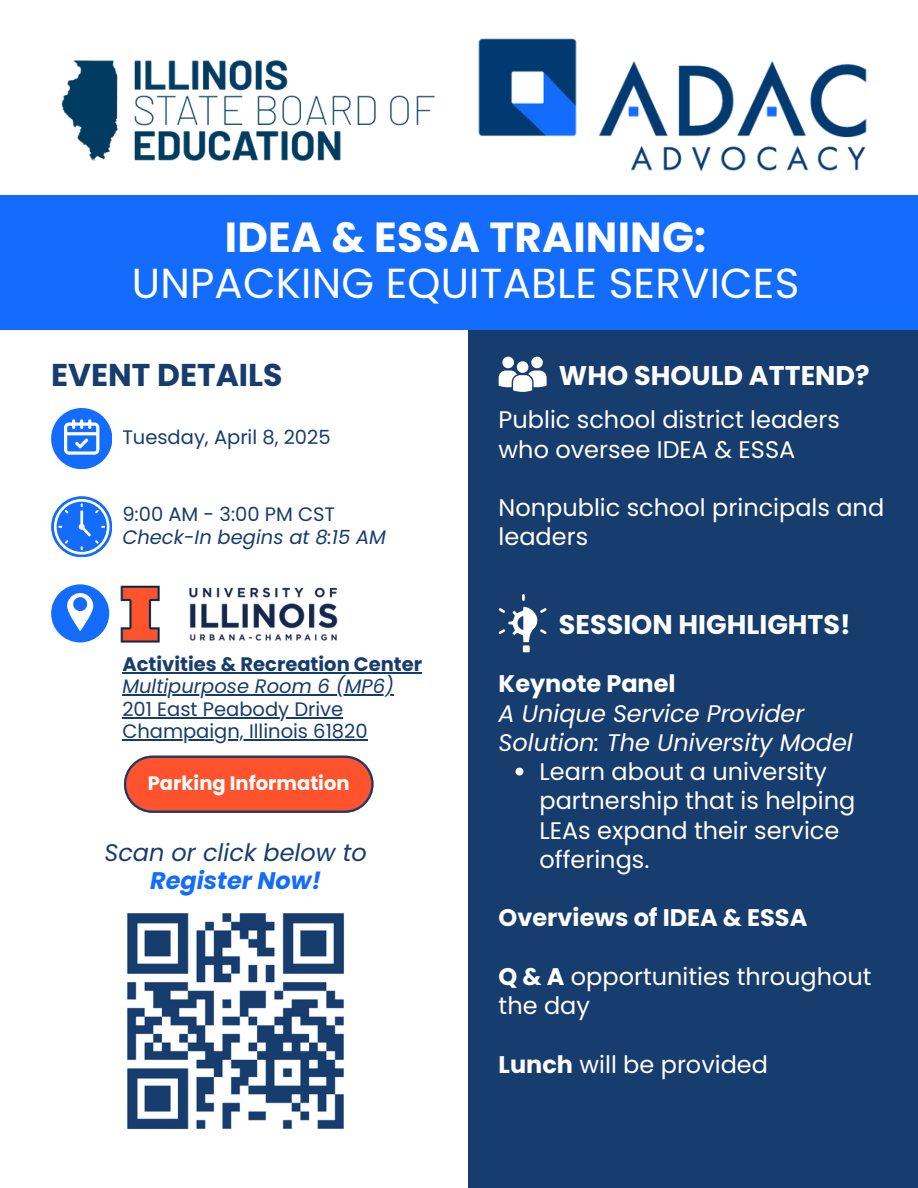
<style>
.page{position:relative;width:918px;height:1188px;background:#fff}
.page>*{position:absolute;margin:0;border:0;box-sizing:border-box;transform-origin:0 0}
.t1{font:42px/46.2px "Poppins";letter-spacing:.005em;color:#fff;text-align:center}
.t2{font:700 31.5px "Poppins";color:#173d6e}
.t3{font:700 27px "Poppins";color:#fefffe}
.t4{font:24px/29.2px "Poppins";color:#fff}
.t5{font:italic 24px/29.2px "Poppins";color:#fff}
.t6{font:italic 24px/28.2px "Poppins";color:#173d6e;text-align:center}
.t7{font:700 24px "Poppins";color:#fff}
.t8{font:19.5px "Poppins";color:#173d6e}
.t9{font:italic 19.5px "Poppins";color:#173d6e}
.t10{font:700 19.5px "Poppins";color:#173d6e}
.t11{font:700 19.5px "Poppins";color:#fff}
.s1{font-weight:700}
.s2{font-weight:700;color:#136cfc}
.s3{font-weight:700;font-style:normal}
</style>
<div class="page">
<div style="left:468px;top:330px;width:450px;height:857px;background:#173d6e"></div>
<svg style="left:51px;top:408px;width:61px;height:61px"></svg>
<svg style="left:51px;top:496px;width:61px;height:61px"></svg>
<svg style="left:499px;top:357px;width:48px;height:35px"></svg>
<img style="left:478px;top:38px;width:389px;height:134px">
<div style="left:0;top:195px;width:918px;height:135px;background:#136cfc"></div>
<img style="left:61px;top:60px;width:374px;height:101px">
<svg style="left:51px;top:584px;width:58px;height:58px"></svg>
<img style="left:121px;top:585px;width:217px;height:58px">
<svg style="left:499px;top:594px;width:48px;height:58px"></svg>
<svg style="left:124px;top:756px;width:250px;height:57px;background:#ea593b"></svg>
<img style="left:127px;top:913px;width:217px;height:216px">
<hr style="left:122px;top:672px;width:300px;height:1px;background:#173d6e">
<hr style="left:122px;top:695px;width:272px;height:1px;background:#173d6e">
<hr style="left:122px;top:717px;width:221px;height:1px;background:#173d6e">
<hr style="left:122px;top:740px;width:246px;height:1px;background:#173d6e">
<svg style="left:516px;top:768px;width:7px;height:8px"></svg>
<h2 class="t1" style="left:132px;top:214px;width:669px"><span class="s1">IDEA &amp; ESSA TRAINING:<br></span>UNPACKING EQUITABLE SERVICES</h2>
<h1 class="t2" style="left:51px;top:353px;width:233px">EVENT DETAILS</h1>
<p class="t3" style="left:559px;top:356px;width:312px">WHO SHOULD ATTEND?</p>
<p class="t8" style="left:122px;top:424px;width:210px">Tuesday, April 8, 2025</p>
<p class="t8" style="left:122px;top:501px;width:214px">9:00 AM - 3:00 PM CST</p>
<p class="t9" style="left:122px;top:523px;width:265px">Check-In begins at 8:15 AM</p>
<p class="t10" style="left:122px;top:650px;width:301px">Activities &amp; Recreation Center</p>
<p class="t9" style="left:122px;top:673px;width:273px">Multipurpose Room 6 (MP6)</p>
<p class="t8" style="left:122px;top:695px;width:222px">201 East Peabody Drive</p>
<p class="t8" style="left:122px;top:718px;width:247px">Champaign, Illinois 61820</p>
<h3 class="t11" style="left:148px;top:769px;width:203px">Parking Information</h3>
<p class="t6" style="left:104px;top:839px;width:264px">Scan or click below to<br><span class="s2">Register Now!</span></p>
<p class="t4" style="left:499px;top:405px;width:343px">Public school district leaders who oversee IDEA &amp; ESSA</p>
<p class="t4" style="left:499px;top:493px;width:387px">Nonpublic school principals and leaders</p>
<p class="t3" style="left:559px;top:605px;width:293px">SESSION HIGHLIGHTS!</p>
<p class="t5" style="left:499px;top:669px;width:356px"><span class="s3">Keynote Panel<br></span>A Unique Service Provider<br>Solution: The University Model</p>
<h6 class="t4" style="left:539px;top:757px;width:317px">Learn about a university partnership that is helping<br>LEAs expand their service offerings.</h6>
<h5 class="t7" style="left:499px;top:901px;width:310px">Overviews of IDEA &amp; ESSA</h5>
<p class="t4" style="left:499px;top:962px;width:374px"><span class="s1">Q &amp; A</span> opportunities throughout the day</p>
<p class="t4" style="left:499px;top:1049px;width:271px"><span class="s1">Lunch</span> will be provided</p>
</div>
